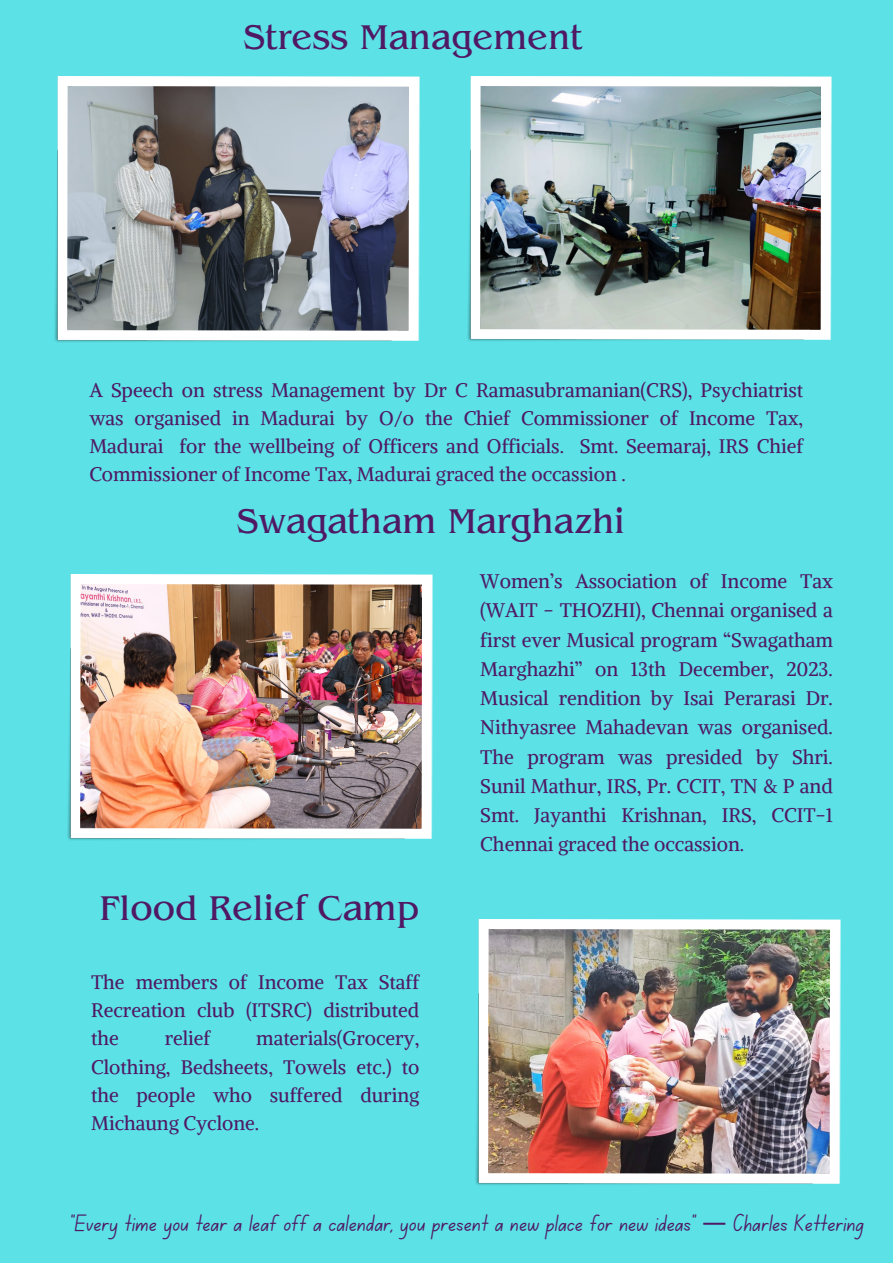
<style>
.page{position:relative;width:893px;height:1264px;background:#fff}
.page>*{position:absolute;margin:0;border:0;box-sizing:border-box;transform-origin:0 0}
.t1{font:36px "Benguiat Pro ITC";color:#4f1964}
.t2{font:24px "Canva School Font";color:#4f1964}
.t3{font:19.65px/29.2px "Alike";color:#4f1964;text-align:justify}
.t4{font:19.5px/28.2px "Alike";color:#4f1964;text-align:justify}
.s1{font-family:"Noto Sans Gurmukhi"}
</style>
<div class="page">
<div style="left:0;top:0;width:892px;height:1262px;background:#5ce1e6"></div>
<img style="left:467px;top:76px;width:364px;height:265px">
<img style="left:54px;top:76px;width:365px;height:266px">
<img style="left:475px;top:919px;width:365px;height:266px">
<img style="left:67px;top:574px;width:365px;height:266px">
<p class="t1" style="left:243px;top:25px;width:341px">Stress Management</p>
<p class="t4" style="left:89px;top:376px;width:715px">A Speech on stress Management by Dr C Ramasubramanian(CRS), Psychiatrist was organised in Madurai by O/o the Chief Commissioner of Income Tax, Madurai for the wellbeing of Officers and Officials. Smt. Seemaraj, IRS Chief Commissioner of Income Tax, Madurai graced the occassion .</p>
<p class="t1" style="left:236px;top:509px;width:389px">Swagatham Marghazhi</p>
<p class="t1" style="left:99px;top:895px;width:321px">Flood Relief Camp</p>
<p class="t4" style="left:91px;top:968px;width:329px">The members of Income Tax Staff Recreation club (ITSRC) distributed the</p>
<p class="t4" style="left:91px;top:1024px;width:330px;text-indent:165px">materials(Grocery, Clothing, Bedsheets, Towels etc.) to the people who suffered during Michaung Cyclone.</p>
<p class="t4" style="left:165px;top:1024px;width:47px">relief</p>
<p class="t3" style="left:480px;top:566px;width:354px">Women’s Association of Income Tax (WAIT - THOZHI), Chennai organised a first ever Musical program “Swagatham Marghazhi” on 13th December, 2023.<br>Musical rendition by Isai Perarasi Dr.<br>Nithyasree Mahadevan was organised.<br>The program was presided by Shri.<br>Sunil Mathur, IRS, Pr. CCIT, TN &amp; P and Smt. Jayanthi Krishnan, IRS, CCIT-1<br>Chennai graced the occassion.</p>
<p class="t2" style="left:70px;top:1212px;width:795px">"Every time you tear a leaf off a calendar, you present a new place for new ideas" <span class="s1">—</span> Charles Kettering</p>
</div>
